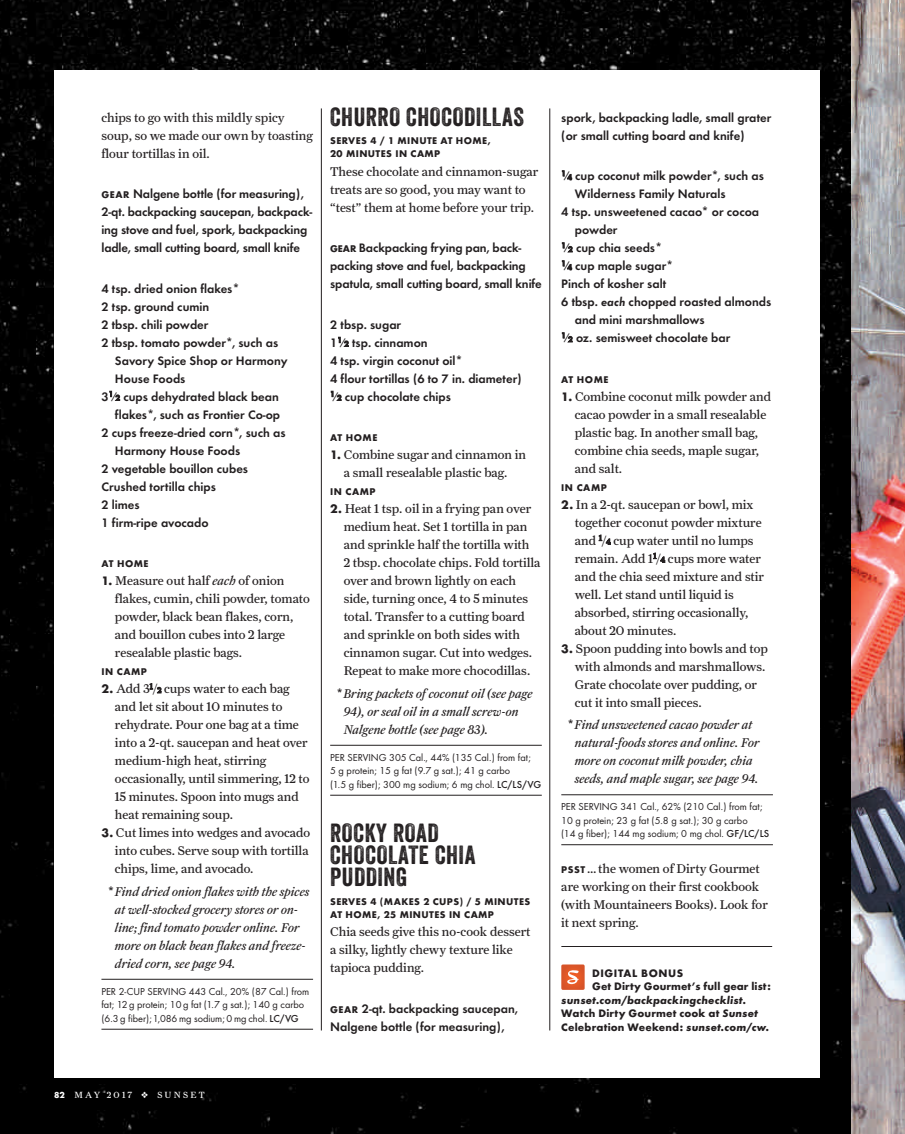
<style>
.page{position:relative;width:905px;height:1134px;background:#fff}
.page>*{position:absolute;margin:0;border:0;box-sizing:border-box;transform-origin:0 0}
.t1{font:25.5px/22.5px "Veneer";letter-spacing:.02em;color:#231f20}
.t2{font:12.75px/18px "Farnham Text Regular LF";color:#231f20}
.t3{font:12.75px/18px "Futura Dem";color:#231f20}
.t4{font:12.75px/18px "Farnham Text Regular Ital LF";color:#231f20}
.t5{font:italic 700 11.25px/13.5px "Futura";letter-spacing:.01em;color:#231f20}
.t6{font:700 11.25px/13.5px "Futura";letter-spacing:.01em;color:#231f20}
.t7{font:10.5px/13.5px "Futura Boo";color:#231f20}
.t8{font:700 10.2px/13.5px "Futura";letter-spacing:.04em;color:#231f20}
.t9{font:9px "Farnham Display";letter-spacing:.25em;color:#fff}
.s1{font-family:"Futura";font-weight:700;font-size:10.2px}
.s2{font-size:8.1px}
.s3{font-family:"Futura";font-weight:700}
.s4{font-family:"Farnham Text Regular Ital LF"}
.s5{font-family:"Futura Dem"}
.s6{font-family:"Futura";font-weight:500}
.s7{font-family:"Futura Dem Obl"}
.s8{font-style:normal}
</style>
<div class="page">
<img style="left:0;top:0;width:904px;height:1134px">
<div style="left:54px;top:70px;width:765px;height:1008px;background:#fff"></div>
<hr style="left:549px;top:108px;width:1px;height:922px;background:#231f20">
<hr style="left:321px;top:108px;width:1px;height:922px;background:#231f20">
<hr style="left:101px;top:979px;width:212px;height:1px;background:#231f20">
<hr style="left:101px;top:1029px;width:212px;height:1px;background:#231f20">
<svg style="left:110px;top:391px;width:10px;height:10px"></svg>
<svg style="left:150px;top:683px;width:11px;height:10px"></svg>
<hr style="left:330px;top:745px;width:212px;height:1px;background:#231f20">
<hr style="left:330px;top:795px;width:212px;height:1px;background:#231f20">
<svg style="left:338px;top:337px;width:10px;height:10px"></svg>
<svg style="left:331px;top:391px;width:10px;height:10px"></svg>
<hr style="left:561px;top:795px;width:212px;height:1px;background:#231f20">
<hr style="left:561px;top:844px;width:212px;height:1px;background:#231f20">
<svg style="left:562px;top:171px;width:10px;height:9px"></svg>
<svg style="left:562px;top:243px;width:10px;height:9px"></svg>
<svg style="left:562px;top:261px;width:10px;height:9px"></svg>
<svg style="left:562px;top:333px;width:10px;height:9px"></svg>
<svg style="left:599px;top:535px;width:11px;height:10px"></svg>
<svg style="left:653px;top:553px;width:12px;height:10px"></svg>
<svg style="left:561px;top:964px;width:23px;height:26px"></svg>
<hr style="left:561px;top:946px;width:211px;height:1px;background:#231f20">
<p class="t2" style="left:101px;top:108px;width:213px">chips to go with this mildly spicy soup, so we made our own by toasting flour tortillas in oil.</p>
<p class="t3" style="left:101px;top:185px;width:212px"><span class="s1">GEAR</span> Nalgene bottle (for measuring), 2-qt. backpacking saucepan, backpack&shy;ing stove and fuel, spork, backpacking ladle, small cutting board, small knife</p>
<p class="t3" style="left:101px;top:279px;width:140px">4 tsp. dried onion flakes*</p>
<p class="t3" style="left:101px;top:297px;width:109px">2 tsp. ground cumin</p>
<p class="t3" style="left:101px;top:315px;width:108px">2 tbsp. chili powder</p>
<p class="t3" style="left:101px;top:333px;width:178px">2 tbsp. tomato powder*, such as</p>
<p class="t3" style="left:115px;top:351px;width:174px">Savory Spice Shop or Harmony</p>
<p class="t3" style="left:115px;top:369px;width:72px">House Foods</p>
<p class="t3" style="left:101px;top:387px;width:179px">3<sup>1</sup>⁄<span class="s2">2</span> cups dehydrated black bean</p>
<p class="t3" style="left:115px;top:405px;width:167px">flakes*, such as Frontier Co-op</p>
<p class="t3" style="left:101px;top:423px;width:185px">2 cups freeze-dried corn*, such as</p>
<p class="t3" style="left:115px;top:441px;width:127px">Harmony House Foods</p>
<p class="t3" style="left:101px;top:459px;width:148px">2 vegetable bouillon cubes</p>
<p class="t3" style="left:101px;top:477px;width:116px">Crushed tortilla chips</p>
<p class="t3" style="left:101px;top:495px;width:40px">2 limes</p>
<p class="t3" style="left:101px;top:513px;width:109px">1 firm-ripe avocado</p>
<p class="t8" style="left:101px;top:557px;width:49px">AT HOME</p>
<p class="t2" style="left:115px;top:571px;width:196px;text-indent:-14px"><span class="s3">1.</span> Measure out half <span class="s4">each</span> of onion flakes, cumin, chili powder, tomato powder, black bean flakes, corn, and bouillon cubes into 2 large resealable plastic bags.</p>
<p class="t8" style="left:101px;top:665px;width:47px">IN CAMP</p>
<p class="t2" style="left:115px;top:679px;width:196px;text-indent:-13px"><span class="s3">2.</span> Add 3<sup>1</sup>/<span class="s2">2</span> cups water to each bag and let sit about 10 minutes to rehydrate. Pour one bag at a time into a 2-qt. saucepan and heat over medium-high heat, stirring occasionally, until simmering, 12 to<br>15 minutes. Spoon into mugs and heat remaining soup.</p>
<p class="t2" style="left:115px;top:823px;width:197px;text-align:justify;text-indent:-14px"><span class="s3">3.</span> Cut limes into wedges and avocado into cubes. Serve soup with tortilla chips, lime, and avocado.</p>
<p class="t4" style="left:115px;top:882px;width:196px;text-indent:-7px"><span class="s5">*</span>Find dried onion flakes with the spices at well-stocked grocery stores or on&shy;line; find tomato powder online. For more on black bean flakes and freeze&shy;dried corn, see page 94.</p>
<p class="t7" style="left:101px;top:984px;width:209px">PER 2-CUP SERVING 443 Cal., 20% (87 Cal.) from fat; 12 g protein; 10 g fat (1.7 g sat.); 140 g carbo (6.3 g fiber); 1,086 mg sodium; 0 mg chol. <span class="s6">LC/VG</span></p>
<h1 class="t1" style="left:330px;top:105px;width:195px">CHURRO CHOCODILLAS</h1>
<p class="t8" style="left:330px;top:134px;width:162px">SERVES 4 / 1 MINUTE AT HOME,<br>20 MINUTES IN CAMP</p>
<p class="t2" style="left:330px;top:162px;width:210px">These chocolate and cinnamon-sugar treats are so good, you may want to “test” them at home before your trip.</p>
<p class="t3" style="left:330px;top:239px;width:213px"><span class="s1">GEAR</span> Backpacking frying pan, back&shy;packing stove and fuel, backpacking spatula, small cutting board, small knife</p>
<p class="t3" style="left:330px;top:315px;width:193px">2 tbsp. sugar<br>1<sup>1</sup>⁄<span class="s2">2</span> tsp. cinnamon<br>4 tsp. virgin coconut oil*<br>4 flour tortillas (6 to 7 in. diameter)<br><sup>1</sup>⁄<span class="s2">2</span> cup chocolate chips</p>
<p class="t8" style="left:330px;top:431px;width:49px">AT HOME</p>
<p class="t2" style="left:330px;top:445px;width:197px;text-align:center"><span class="s3">1.</span> Combine sugar and cinnamon in a small resealable plastic bag.</p>
<p class="t8" style="left:330px;top:485px;width:47px">IN CAMP</p>
<p class="t2" style="left:344px;top:499px;width:198px;text-indent:-14px"><span class="s3">2.</span> Heat 1 tsp. oil in a frying pan over medium heat. Set 1 tortilla in pan and sprinkle half the tortilla with<br>2 tbsp. chocolate chips. Fold tortilla over and brown lightly on each side, turning once, 4 to 5 minutes total. Transfer to a cutting board and sprinkle on both sides with cinnamon sugar. Cut into wedges.<br>Repeat to make more chocodillas.</p>
<p class="t4" style="left:344px;top:684px;width:190px;text-indent:-7px"><span class="s5">*</span>Bring packets of coconut oil (see page<br>94), or seal oil in a small screw-on<br>Nalgene bottle (see page 83).</p>
<p class="t7" style="left:330px;top:750px;width:212px">PER SERVING 305 Cal., 44% (135 Cal.) from fat;<br>5 g protein; 15 g fat (9.7 g sat.); 41 g carbo<br>(1.5 g fiber); 300 mg sodium; 6 mg chol. <span class="s6">LC/LS/VG</span></p>
<h1 class="t1" style="left:330px;top:821px;width:147px">ROCKY ROAD<br>CHOCOLATE CHIA<br>PUDDING</h1>
<p class="t8" style="left:330px;top:894px;width:202px">SERVES 4 (MAKES 2 CUPS) / 5 MINUTES<br>AT HOME, 25 MINUTES IN CAMP</p>
<p class="t2" style="left:330px;top:922px;width:202px">Chia seeds give this no-cook dessert a silky, lightly chewy texture like tapioca pudding.</p>
<p class="t3" style="left:330px;top:999px;width:189px"><span class="s1">GEAR</span> 2-qt. backpacking saucepan,<br>Nalgene bottle (for measuring),</p>
<p class="t3" style="left:561px;top:108px;width:211px">spork, backpacking ladle, small grater (or small cutting board and knife)</p>
<p class="t3" style="left:561px;top:167px;width:204px"><sup>1</sup>⁄<span class="s2">4</span> cup coconut milk powder*, such as</p>
<p class="t3" style="left:574px;top:185px;width:152px">Wilderness Family Naturals</p>
<p class="t3" style="left:561px;top:203px;width:199px">4 tsp. unsweetened cacao* or cocoa</p>
<p class="t3" style="left:574px;top:221px;width:44px">powder</p>
<p class="t3" style="left:561px;top:239px;width:103px"><sup>1</sup>⁄<span class="s2">2</span> cup chia seeds*</p>
<p class="t3" style="left:561px;top:257px;width:113px"><sup>1</sup>⁄<span class="s2">4</span> cup maple sugar*</p>
<p class="t3" style="left:561px;top:275px;width:106px">Pinch of kosher salt</p>
<p class="t3" style="left:561px;top:293px;width:211px">6 tbsp. <span class="s7">each</span> chopped roasted almonds</p>
<p class="t3" style="left:574px;top:311px;width:131px">and mini marshmallows</p>
<p class="t3" style="left:561px;top:329px;width:170px"><sup>1</sup>⁄<span class="s2">2</span> oz. semisweet chocolate bar</p>
<p class="t8" style="left:561px;top:372px;width:49px">AT HOME</p>
<p class="t2" style="left:575px;top:387px;width:198px;text-indent:-14px"><span class="s3">1.</span> Combine coconut milk powder and cacao powder in a small resealable plastic bag. In another small bag, combine chia seeds, maple sugar, and salt.</p>
<p class="t8" style="left:561px;top:480px;width:47px">IN CAMP</p>
<p class="t2" style="left:574px;top:495px;width:191px;text-indent:-13px"><span class="s3">2.</span> In a 2-qt. saucepan or bowl, mix together coconut powder mixture and <sup>1</sup>/<span class="s2">4</span> cup water until no lumps remain. Add 1<sup>1</sup>/<span class="s2">4</span> cups more water and the chia seed mixture and stir well. Let stand until liquid is absorbed, stirring occasionally, about 20 minutes.</p>
<p class="t2" style="left:574px;top:639px;width:195px;text-indent:-14px"><span class="s3">3.</span> Spoon pudding into bowls and top with almonds and marshmallows.<br>Grate chocolate over pudding, or cut it into small pieces.</p>
<p class="t4" style="left:567px;top:716px;width:194px;text-align:center"><span class="s5">*</span>Find unsweetened cacao powder at natural-foods stores and online. For more on coconut milk powder, chia seeds, and maple sugar, see page 94.</p>
<p class="t7" style="left:561px;top:800px;width:209px">PER SERVING 341 Cal., 62% (210 Cal.) from fat;<br>10 g protein; 23 g fat (5.8 g sat.); 30 g carbo<br>(14 g fiber); 144 mg sodium; 0 mg chol. <span class="s6">GF/LC/LS</span></p>
<p class="t2" style="left:561px;top:859px;width:208px"><span class="s1">PSST</span> …the women of Dirty Gourmet are working on their first cookbook (with Mountaineers Books). Look for it next spring.</p>
<p class="t6" style="left:592px;top:966px;width:180px">DIGITAL BONUS<br>Get Dirty Gourmet’s full gear list:</p>
<p class="t5" style="left:561px;top:993px;width:209px">sunset.com/backpackingchecklist.<br><span class="s8">Watch Dirty Gourmet cook at</span> Sunset<br><span class="s8">Celebration Weekend:</span> sunset.com/cw.</p>
<p class="t9" style="left:54px;top:1090px;width:152px"><span class="s3">82</span> MAY 2017 ❖ SUNSET</p>
</div>
